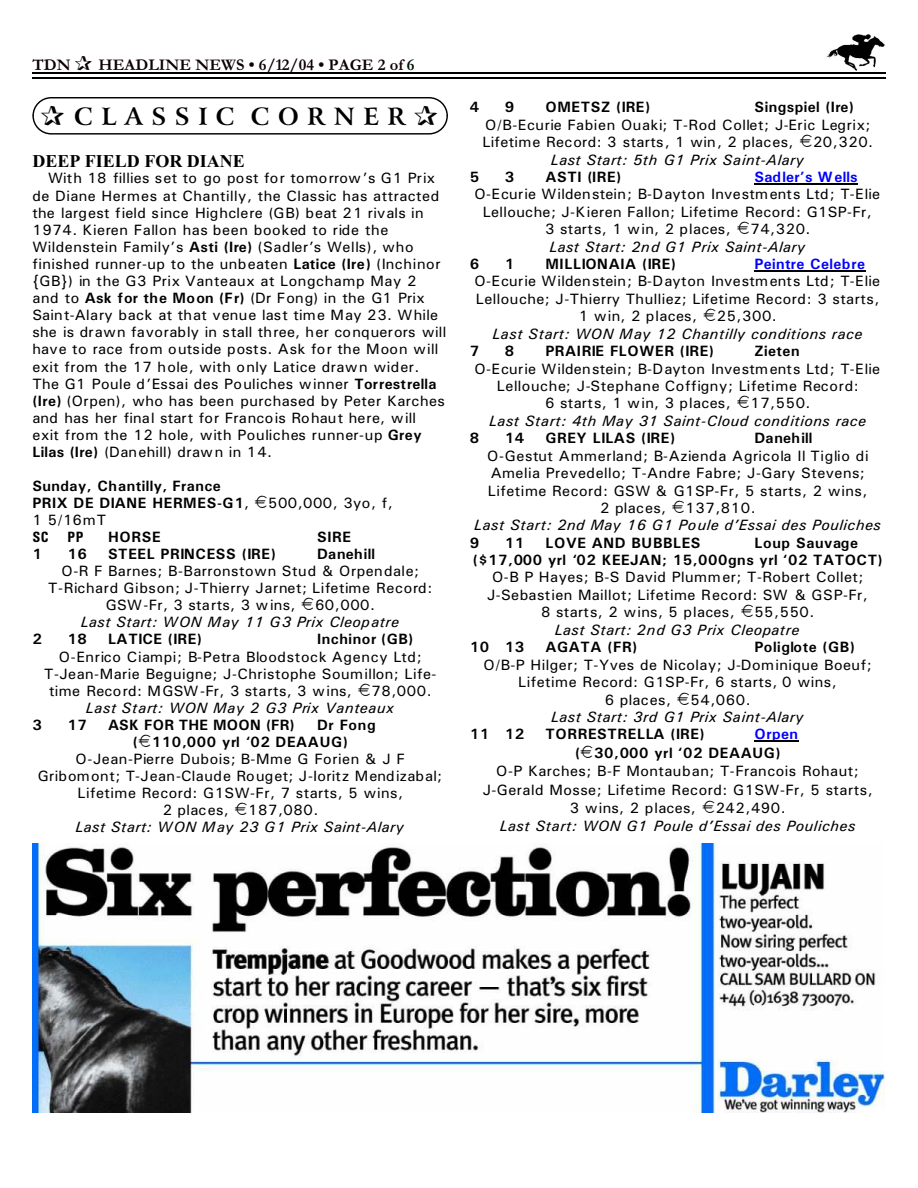
<style>
.page{position:relative;width:918px;height:1188px;background:#fff}
.page>*{position:absolute;margin:0;border:0;box-sizing:border-box;transform-origin:0 0}
.t1{font:700 24px "Arrus BT";letter-spacing:.345em;color:#000}
.t2{font:700 18px "Times New Roman";color:#000}
.t3{font:700 16.5px "Garamond";letter-spacing:.005em;color:#0f0000}
.t4{font:15px/17.1px "Univers";letter-spacing:.03em;color:#000}
.t5{font:italic 15px "Univers";letter-spacing:.03em;color:#000}
.t6{font:700 15px/17.1px "Univers";letter-spacing:.04em;color:#000}
.t7{font:15px "Univers";letter-spacing:.01em;color:#000}
.t8{font:700 15px "Univers";letter-spacing:.025em;color:#00f}
.t9{font:700 15px "Univers";letter-spacing:.02em;color:#000}
.t10{font:700 15px "Univers";letter-spacing:.01em;color:#000}
.t11{font:700 15px "Univers Condensed";color:#000}
.s1{color:#001400}
.s2{font-weight:700}
.s3{font-weight:400}
</style>
<div class="page">
<img style="left:826px;top:34px;width:59px;height:36px">
<hr style="left:32px;top:72px;width:853px;height:1px;background:#000">
<hr style="left:32px;top:77px;width:853px;height:2px;background:#000">
<img style="left:32px;top:844px;width:852px;height:268px">
<div style="left:32px;top:97px;width:416px;height:38px;border:1px solid #000;border-radius:18px"></div>
<hr style="left:755px;top:183px;width:103px;height:1px;background:#000">
<hr style="left:755px;top:271px;width:111px;height:1px;background:#000">
<hr style="left:755px;top:741px;width:44px;height:1px;background:#000">
<p class="t3" style="left:32px;top:59px;width:40px">TDN</p>
<p class="t3" style="left:98px;top:59px;width:318px">HEADLINE NEWS • 6/12/04 • PAGE 2 of <span class="s1">6</span></p>
<h1 class="t1" style="left:74px;top:106px;width:333px">CLASSIC CORNER</h1>
<p class="t2" style="left:32px;top:154px;width:214px">DEEP FIELD FOR DIANE</p>
<p class="t4" style="left:32px;top:171px;width:415px;text-indent:16px">With 18 fillies set to go post for tomorrow’s G1 Prix de Diane Hermes at Chantilly, the Classic has attracted the largest field since Highclere (GB) beat 21 rivals in 1974. Kieren Fallon has been booked to ride the Wildenstein Family’s <span class="s2">Asti (Ire)</span> (Sadler’s Wells), who finished runner-up to the unbeaten <span class="s2">Latice (Ire)</span> (Inchinor {GB}) in the G3 Prix Vanteaux at Longchamp May 2 and to <span class="s2">Ask for the Moon (Fr)</span> (Dr Fong) in the G1 Prix Saint-Alary back at that venue last time May 23. While she is drawn favorably in stall three, her conquerors will have to race from outside posts. Ask for the Moon will exit from the 17 hole, with only Latice drawn wider.<br>The G1 Poule d’Essai des Pouliches winner <span class="s2">Torrestrella (Ire)</span> (Orpen), who has been purchased by Peter Karches and has her final start for Francois Rohaut here, will exit from the 12 hole, with Pouliches runner-up <span class="s2">Grey Lilas (Ire)</span> (Danehill) drawn in 14.</p>
<p class="t6" style="left:32px;top:479px;width:218px">Sunday, Chantilly, France<br>PRIX DE DIANE HERMES-G1<span class="s3">,</span></p>
<p class="t4" style="left:268px;top:496px;width:126px">500,000, 3yo, f,</p>
<p class="t4" style="left:32px;top:513px;width:75px">1 5/16mT</p>
<p class="t11" style="left:32px;top:532px;width:18px">SC</p>
<p class="t11" style="left:68px;top:532px;width:18px">PP</p>
<p class="t6" style="left:108px;top:530px;width:54px">HORSE</p>
<p class="t6" style="left:317px;top:530px;width:35px">SIRE</p>
<p class="t6" style="left:32px;top:547px;width:11px">1</p>
<p class="t6" style="left:68px;top:547px;width:21px">16</p>
<p class="t6" style="left:108px;top:547px;width:169px">STEEL PRINCESS (IRE)</p>
<p class="t10" style="left:317px;top:549px;width:59px">Danehill</p>
<p class="t4" style="left:62px;top:564px;width:359px">O-R F Barnes; B-Barronstown Stud &amp; Orpendale;</p>
<p class="t4" style="left:48px;top:581px;width:386px">T-Richard Gibson; J-Thierry Jarnet; Lifetime Record:</p>
<p class="t4" style="left:106px;top:598px;width:191px">GSW-Fr, 3 starts, 3 wins,</p>
<p class="t4" style="left:315px;top:598px;width:62px">60,000.</p>
<p class="t5" style="left:81px;top:617px;width:320px">Last Start: WON May 11 G3 Prix Cleopatre</p>
<p class="t6" style="left:32px;top:632px;width:11px">2</p>
<p class="t6" style="left:68px;top:632px;width:21px">18</p>
<p class="t6" style="left:108px;top:632px;width:95px">LATICE (IRE)</p>
<p class="t6" style="left:317px;top:632px;width:98px">Inchinor (GB)</p>
<p class="t4" style="left:59px;top:649px;width:364px">O-Enrico Ciampi; B-Petra Bloodstock Agency Ltd;</p>
<p class="t4" style="left:44px;top:666px;width:394px">T-Jean-Marie Beguigne; J-Christophe Soumillon; Life-</p>
<p class="t4" style="left:49px;top:683px;width:304px">time Record: MGSW-Fr, 3 starts, 3 wins,</p>
<p class="t4" style="left:372px;top:683px;width:62px">78,000.</p>
<p class="t5" style="left:86px;top:702px;width:310px">Last Start: WON May 2 G3 Prix Vanteaux</p>
<p class="t6" style="left:32px;top:717px;width:11px">3</p>
<p class="t6" style="left:68px;top:717px;width:21px">17</p>
<p class="t9" style="left:108px;top:719px;width:188px">ASK FOR THE MOON (FR)</p>
<p class="t6" style="left:133px;top:717px;width:244px;text-indent:184px">Dr Fong ( 110,000 yrl ‘02 DEAAUG)</p>
<p class="t4" style="left:76px;top:751px;width:331px">O-Jean-Pierre Dubois; B-Mme G Forien &amp; J F</p>
<p class="t7" style="left:38px;top:771px;width:406px">Gribomont; T-Jean-Claude Rouget; J-Ioritz Mendizabal;</p>
<p class="t4" style="left:78px;top:786px;width:327px">Lifetime Record: G1SW-Fr, 7 starts, 5 wins,</p>
<p class="t4" style="left:163px;top:803px;width:68px">2 places,</p>
<p class="t4" style="left:248px;top:803px;width:72px">187,080.</p>
<p class="t5" style="left:75px;top:822px;width:330px">Last Start: WON May 23 G1 Prix Saint-Alary</p>
<p class="t6" style="left:470px;top:100px;width:11px">4</p>
<p class="t6" style="left:505px;top:100px;width:11px">9</p>
<p class="t6" style="left:545px;top:100px;width:106px">OMETSZ (IRE)</p>
<p class="t6" style="left:755px;top:100px;width:101px">Singspiel (Ire)</p>
<p class="t4" style="left:482px;top:117px;width:390px">O/B-Ecurie Fabien Ouaki; T-Rod Collet; J-Eric Legrix;<br>Lifetime Record: 3 starts, 1 win, 2 places,</p>
<p class="t4" style="left:813px;top:135px;width:62px">20,320.</p>
<p class="t5" style="left:551px;top:154px;width:255px">Last Start: 5th G1 Prix Saint-Alary</p>
<p class="t6" style="left:470px;top:169px;width:11px">5</p>
<p class="t6" style="left:505px;top:169px;width:11px">3</p>
<p class="t6" style="left:545px;top:169px;width:77px">ASTI (IRE)</p>
<p class="t8" style="left:755px;top:171px;width:105px">Sadler’s Wells</p>
<p class="t7" style="left:475px;top:189px;width:407px">O-Ecurie Wildenstein; B-Dayton Investments Ltd; T-Elie</p>
<p class="t4" style="left:483px;top:204px;width:391px">Lellouche; J-Kieren Fallon; Lifetime Record: G1SP-Fr,</p>
<p class="t4" style="left:545px;top:222px;width:187px">3 starts, 1 win, 2 places,</p>
<p class="t4" style="left:750px;top:222px;width:62px">74,320.</p>
<p class="t5" style="left:549px;top:241px;width:258px">Last Start: 2nd G1 Prix Saint-Alary</p>
<p class="t6" style="left:470px;top:257px;width:11px">6</p>
<p class="t6" style="left:505px;top:257px;width:11px">1</p>
<p class="t6" style="left:545px;top:257px;width:132px">MILLIONAIA (IRE)</p>
<p class="t8" style="left:755px;top:259px;width:112px">Peintre Celebre</p>
<p class="t7" style="left:475px;top:276px;width:407px">O-Ecurie Wildenstein; B-Dayton Investments Ltd; T-Elie</p>
<p class="t4" style="left:476px;top:291px;width:405px">Lellouche; J-Thierry Thulliez; Lifetime Record: 3 starts,</p>
<p class="t4" style="left:579px;top:309px;width:120px">1 win, 2 places,</p>
<p class="t4" style="left:717px;top:309px;width:62px">25,300.</p>
<p class="t5" style="left:492px;top:328px;width:372px">Last Start: WON May 12 Chantilly conditions race</p>
<p class="t6" style="left:470px;top:344px;width:11px">7</p>
<p class="t6" style="left:505px;top:344px;width:11px">8</p>
<p class="t6" style="left:545px;top:344px;width:170px">PRAIRIE FLOWER (IRE)</p>
<p class="t6" style="left:755px;top:344px;width:47px">Zieten</p>
<p class="t7" style="left:475px;top:363px;width:407px">O-Ecurie Wildenstein; B-Dayton Investments Ltd; T-Elie</p>
<p class="t4" style="left:497px;top:379px;width:363px">Lellouche; J-Stephane Coffigny; Lifetime Record:</p>
<p class="t4" style="left:545px;top:396px;width:187px">6 starts, 1 win, 3 places,</p>
<p class="t4" style="left:750px;top:396px;width:62px">17,550.</p>
<p class="t5" style="left:489px;top:416px;width:379px">Last Start: 4th May 31 Saint-Cloud conditions race</p>
<p class="t6" style="left:470px;top:431px;width:11px">8</p>
<p class="t6" style="left:505px;top:431px;width:21px">14</p>
<p class="t6" style="left:545px;top:431px;width:131px">GREY LILAS (IRE)</p>
<p class="t10" style="left:755px;top:433px;width:59px">Danehill</p>
<p class="t4" style="left:487px;top:448px;width:383px">O-Gestut Ammerland; B-Azienda Agricola Il Tiglio di</p>
<p class="t4" style="left:491px;top:466px;width:376px">Amelia Prevedello; T-Andre Fabre; J-Gary Stevens;</p>
<p class="t4" style="left:488px;top:483px;width:381px">Lifetime Record: GSW &amp; G1SP-Fr, 5 starts, 2 wins,</p>
<p class="t4" style="left:600px;top:501px;width:68px">2 places,</p>
<p class="t4" style="left:686px;top:501px;width:72px">137,810.</p>
<p class="t5" style="left:474px;top:520px;width:408px">Last Start: 2nd May 16 G1 Poule d’Essai des Pouliches</p>
<p class="t6" style="left:470px;top:535px;width:11px">9</p>
<p class="t6" style="left:505px;top:535px;width:21px">11</p>
<p class="t6" style="left:545px;top:535px;width:157px">LOVE AND BUBBLES</p>
<p class="t6" style="left:473px;top:535px;width:411px;text-indent:282px">Loup Sauvage ($17,000 yrl ‘02 KEEJAN; 15,000gns yrl ‘02 TATOCT)</p>
<p class="t4" style="left:492px;top:570px;width:373px">O-B P Hayes; B-S David Plummer; T-Robert Collet;</p>
<p class="t4" style="left:487px;top:588px;width:382px">J-Sebastien Maillot; Lifetime Record: SW &amp; GSP-Fr,</p>
<p class="t4" style="left:541px;top:605px;width:195px">8 starts, 2 wins, 5 places,</p>
<p class="t4" style="left:754px;top:605px;width:62px">55,550.</p>
<p class="t5" style="left:555px;top:625px;width:246px">Last Start: 2nd G3 Prix Cleopatre</p>
<p class="t6" style="left:470px;top:640px;width:56px">10 13</p>
<p class="t6" style="left:545px;top:640px;width:93px">AGATA (FR)</p>
<p class="t6" style="left:755px;top:640px;width:102px">Poliglote (GB)</p>
<p class="t4" style="left:483px;top:657px;width:390px">O/B-P Hilger; T-Yves de Nicolay; J-Dominique Boeuf;</p>
<p class="t4" style="left:518px;top:675px;width:320px">Lifetime Record: G1SP-Fr, 6 starts, 0 wins,</p>
<p class="t4" style="left:605px;top:692px;width:68px">6 places,</p>
<p class="t4" style="left:690px;top:692px;width:62px">54,060.</p>
<p class="t5" style="left:551px;top:712px;width:254px">Last Start: 3rd G1 Prix Saint-Alary</p>
<p class="t6" style="left:470px;top:727px;width:56px">11 12</p>
<p class="t6" style="left:545px;top:727px;width:161px">TORRESTRELLA (IRE)</p>
<p class="t8" style="left:755px;top:729px;width:45px">Orpen</p>
<p class="t6" style="left:575px;top:745px;width:207px">( 30,000 yrl ‘02 DEAAUG)</p>
<p class="t4" style="left:496px;top:764px;width:364px">O-P Karches; B-F Montauban; T-Francois Rohaut;</p>
<p class="t4" style="left:483px;top:782px;width:391px">J-Gerald Mosse; Lifetime Record: G1SW-Fr, 5 starts,</p>
<p class="t4" style="left:570px;top:800px;width:128px">3 wins, 2 places,</p>
<p class="t4" style="left:716px;top:800px;width:72px">242,490.</p>
<p class="t5" style="left:500px;top:821px;width:357px">Last Start: WON G1 Poule d’Essai des Pouliches</p>
</div>
